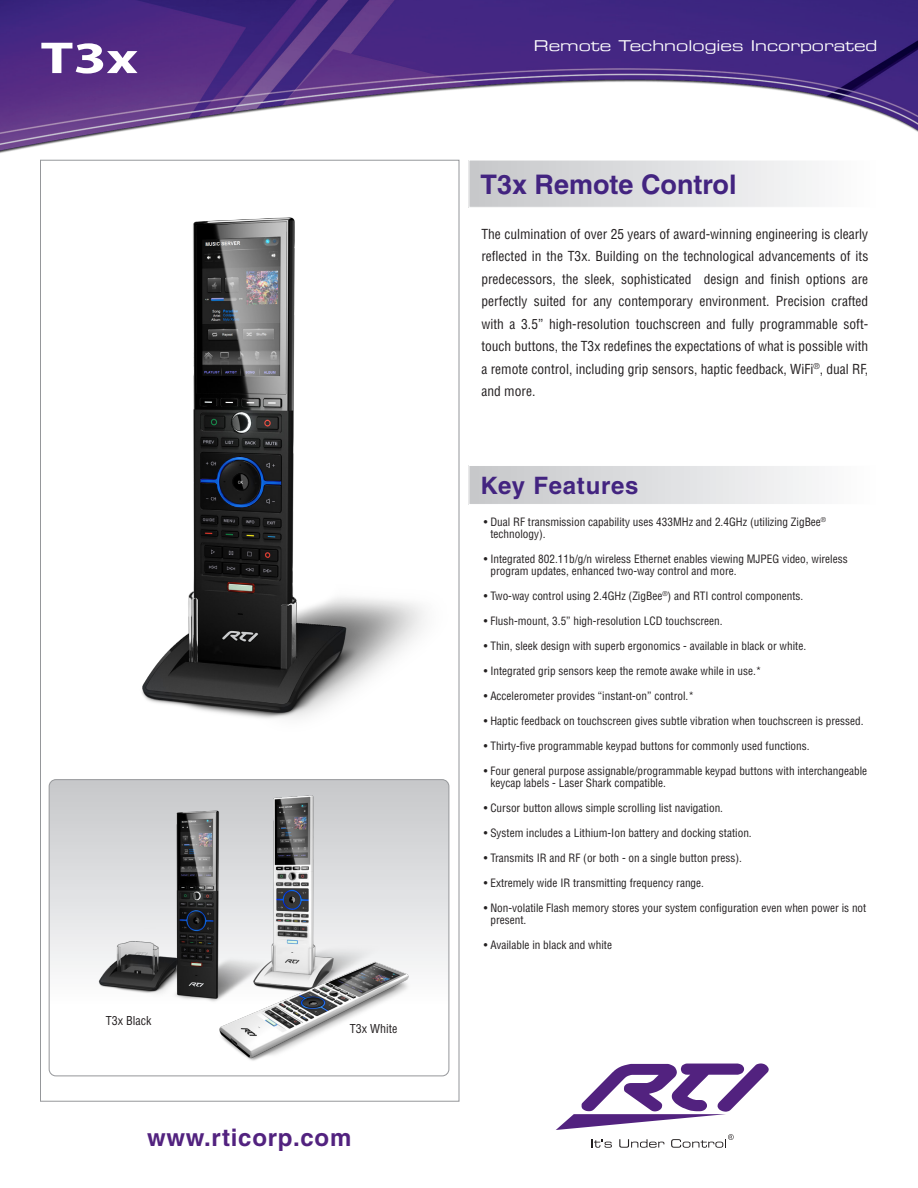
<style>
.page{position:relative;width:918px;height:1188px;background:#fff}
.page>*{position:absolute;margin:0;border:0;box-sizing:border-box;transform-origin:0 0}
.t1{font:700 45px "Myriad Pro";color:#fff;scale:1.33 1}
.t2{font:700 27px "Helvetica";color:#432480}
.t3{font:700 24px "Helvetica";letter-spacing:.03em;color:#52227f}
.t4{font:700 24px "Helvetica";letter-spacing:.03em;color:#432480}
.t5{font:15px "Eurostile LT Extended Two";color:#fff}
.t6{font:condensed 13.5px/22.5px "Helvetica";color:#231f20;text-align:justify}
.t7{font:condensed 12px "Helvetica";color:#231f20}
.t8{font:condensed 11.25px/12px "Helvetica";color:#231f20}
</style>
<div class="page">
<img style="left:0;top:0;width:918px;height:209px">
<svg style="left:469px;top:466px;width:343px;height:38px;background:#dcdddf"></svg>
<div style="left:40px;top:160px;width:419px;height:941px;background:#fff"></div>
<svg style="left:556px;top:1064px;width:213px;height:84px"></svg>
<svg style="left:49px;top:780px;width:400px;height:296px"></svg>
<svg style="left:469px;top:160px;width:409px;height:48px"></svg>
<img style="left:67px;top:199px;width:382px;height:533px">
<img style="left:82px;top:763px;width:204px;height:296px">
<img style="left:188px;top:792px;width:235px;height:275px">
<p class="t1" style="left:40px;top:29px;width:75px">T3x</p>
<p class="t7" style="left:106px;top:1013px;width:47px">T3x Black</p>
<p class="t7" style="left:350px;top:1022px;width:49px">T3x White</p>
<p class="t3" style="left:147px;top:1123px;width:206px">www.rticorp.com</p>
<p class="t5" style="left:534px;top:36px;width:345px">Remote Technologies Incorporated</p>
<p class="t2" style="left:481px;top:168px;width:257px">T3x Remote Control</p>
<p class="t6" style="left:481px;top:222px;width:388px">The culmination of over 25 years of award-winning engineering is clearly reflected in the T3x. Building on the technological advancements of its predecessors, the sleek, sophisticated design and finish options are perfectly suited for any contemporary environment. Precision crafted with a 3.5” high-resolution touchscreen and fully programmable soft&shy;touch buttons, the T3x redefines the expectations of what is possible with a remote control, including grip sensors, haptic feedback, WiFi<sup>®</sup>, dual RF, and more.</p>
<p class="t4" style="left:481px;top:471px;width:159px">Key Features</p>
<p class="t8" style="left:490px;top:516px;width:337px;text-indent:-7px">• Dual RF transmission capability uses 433MHz and 2.4GHz (utilizing ZigBee<sup>® </sup>technology).</p>
<p class="t8" style="left:490px;top:553px;width:359px;text-indent:-7px">• Integrated 802.11b/g/n wireless Ethernet enables viewing MJPEG video, wireless program updates, enhanced two-way control and more.</p>
<p class="t8" style="left:484px;top:590px;width:321px">• Two-way control using 2.4GHz (ZigBee<sup>®</sup>) and RTI control components.</p>
<p class="t8" style="left:484px;top:615px;width:240px">• Flush-mount, 3.5” high-resolution LCD touchscreen.</p>
<p class="t8" style="left:484px;top:640px;width:324px">• Thin, sleek design with superb ergonomics - available in black or white.</p>
<p class="t8" style="left:484px;top:665px;width:279px">• Integrated grip sensors keep the remote awake while in use.*</p>
<p class="t8" style="left:484px;top:690px;width:212px">• Accelerometer provides “instant-on” control.*</p>
<p class="t8" style="left:484px;top:715px;width:381px">• Haptic feedback on touchscreen gives subtle vibration when touchscreen is pressed.</p>
<p class="t8" style="left:484px;top:740px;width:327px">• Thirty-five programmable keypad buttons for commonly used functions.</p>
<p class="t8" style="left:490px;top:765px;width:378px;text-indent:-7px">• Four general purpose assignable/programmable keypad buttons with interchangeable keycap labels - Laser Shark compatible.</p>
<p class="t8" style="left:484px;top:802px;width:241px">• Cursor button allows simple scrolling list navigation.</p>
<p class="t8" style="left:484px;top:827px;width:269px">• System includes a Lithium-Ion battery and docking station.</p>
<p class="t8" style="left:484px;top:852px;width:260px">• Transmits IR and RF (or both - on a single button press).</p>
<p class="t8" style="left:484px;top:876px;width:222px">• Extremely wide IR transmitting frequency range.</p>
<p class="t8" style="left:490px;top:901px;width:378px;text-indent:-7px">• Non-volatile Flash memory stores your system configuration even when power is not present.</p>
<p class="t8" style="left:484px;top:938px;width:130px">• Available in black and white</p>
</div>
